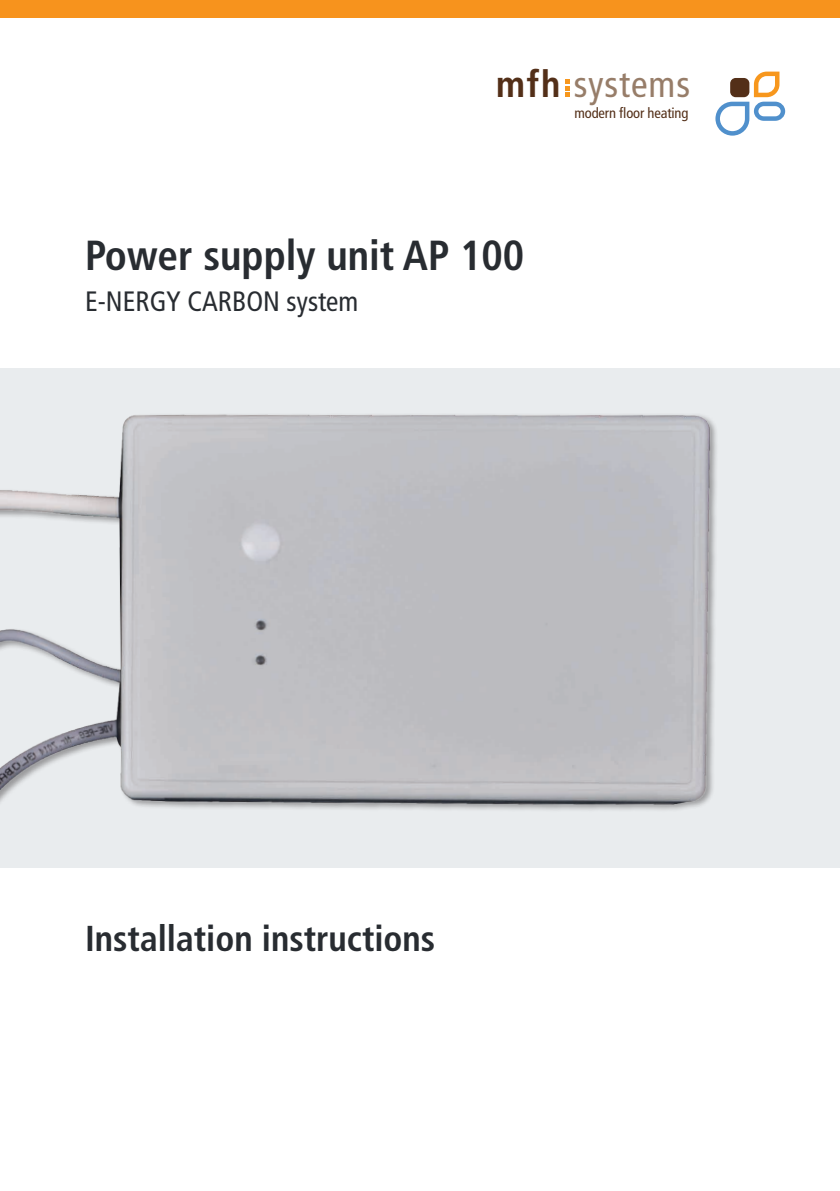
<style>
.page{position:relative;width:840px;height:1191px;background:#fff}
.page>*{position:absolute;margin:0;border:0;box-sizing:border-box;transform-origin:0 0}
.t1{font:700 condensed 42px "Frutiger LT Std";color:#282c31}
.t2{font:condensed 37.2px "Frutiger LT Std";letter-spacing:.025em;color:#977d69}
.t3{font:700 condensed 36px "Frutiger LT Std";color:#282c31}
.t4{font:condensed 28px "Frutiger LT Std";color:#282c31}
.t5{font:condensed 14.6px "Frutiger LT Std";letter-spacing:-.01em;color:#532f18}
.s1{font-weight:700;color:#532f18}
</style>
<div class="page">
<svg style="left:565px;top:79px;width:4px;height:18px"></svg>
<svg style="left:715px;top:72px;width:69px;height:64px"></svg>
<div style="left:0;top:0;width:839px;height:17px;background:#f7931d"></div>
<div style="left:0;top:369px;width:839px;height:498px;background:#e9ecee"></div>
<img style="left:0;top:414px;width:754px;height:454px">
<p class="t2" style="left:495px;top:63px;width:195px"><span class="s1">mfh</span> systems</p>
<p class="t5" style="left:574px;top:104px;width:115px">modern floor heating</p>
<p class="t1" style="left:85px;top:230px;width:440px">Power supply unit AP 100</p>
<p class="t4" style="left:85px;top:285px;width:274px">E-NERGY CARBON system</p>
<p class="t3" style="left:85px;top:917px;width:351px">Installation instructions</p>
</div>
